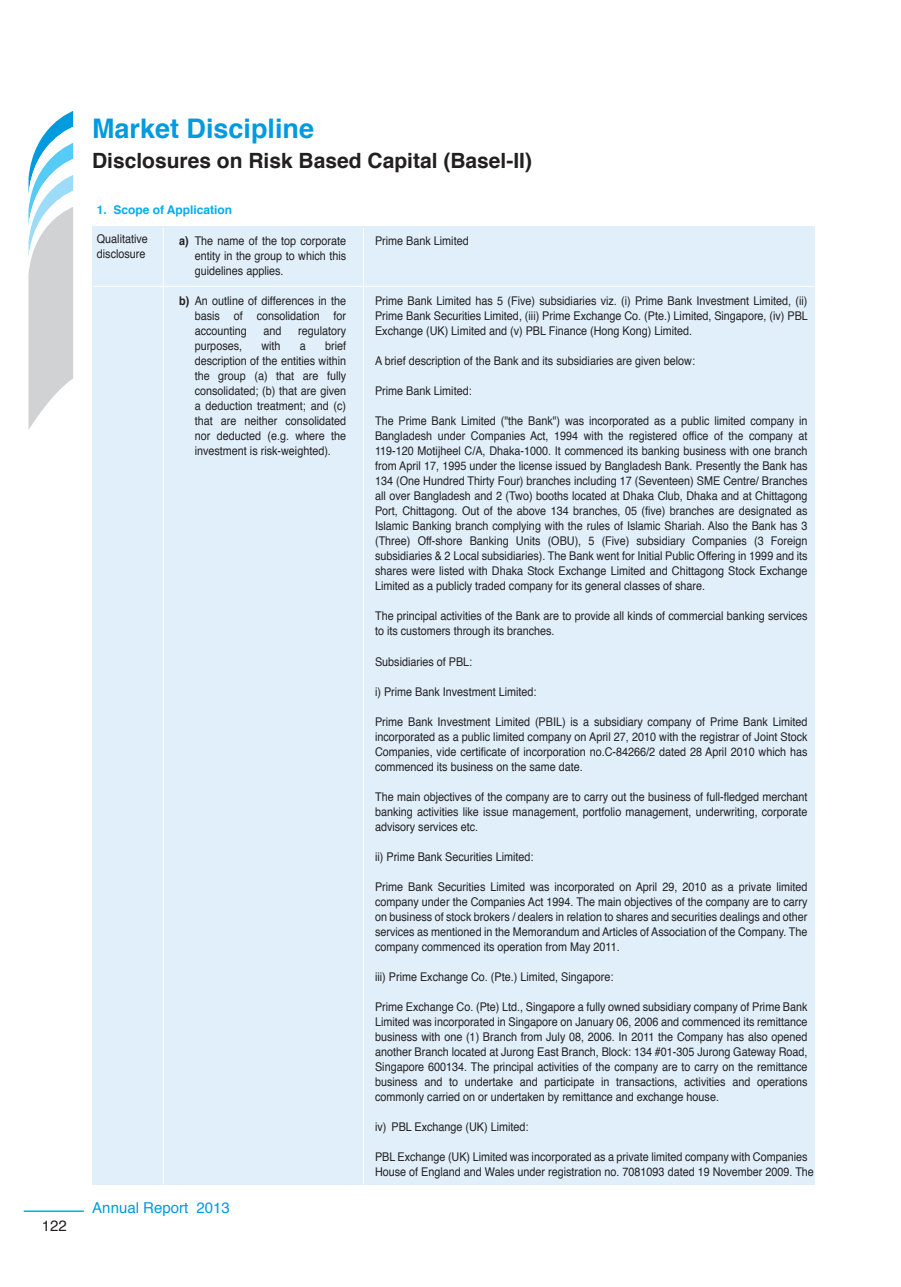
<style>
.page{position:relative;width:901px;height:1287px;background:#fff}
.page>*{position:absolute;margin:0;border:0;box-sizing:border-box;transform-origin:0 0}
.t1{font:700 27px "Helvetica";color:#009bde}
.t2{font:700 21px "Helvetica";color:#231f20}
.t3{font:15px "Helvetica";color:#009bde}
.t4{font:15px "Helvetica";color:#231f20}
.t5{font:12px/15px "Helvetica";color:#231f20;text-align:justify;scale:.9 1}
.t6{font:700 12px "Helvetica";color:#00aeef}
.s1{font-weight:700}
</style>
<div class="page">
<svg style="left:29px;top:111px;width:44px;height:318px"></svg>
<hr style="left:24px;top:1210px;width:60px;height:1px;background:#00aeef">
<div style="left:92px;top:226px;width:722px;height:958px;background:#e0eff9"></div>
<hr style="left:363px;top:228px;width:1px;height:956px;background:#fff">
<hr style="left:163px;top:228px;width:1px;height:956px;background:#fff">
<hr style="left:93px;top:286px;width:722px;height:1px;background:#fff">
<p class="t4" style="left:42px;top:1213px;width:27px">122</p>
<h1 class="t1" style="left:92px;top:106px;width:224px">Market Discipline</h1>
<h2 class="t2" style="left:92px;top:144px;width:441px">Disclosures on Risk Based Capital (Basel-II)</h2>
<p class="t6" style="left:97px;top:200px;width:137px">1. Scope of Application</p>
<p class="t5" style="left:97px;top:231px;width:58px">Qualitative disclosure</p>
<p class="t5" style="left:195px;top:234px;width:170px;text-indent:-16px"><span class="s1">a)</span> The name of the top corporate entity in the group to which this guidelines applies.</p>
<p class="t5" style="left:195px;top:294px;width:170px;text-indent:-16px"><span class="s1">b)</span> An outline of differences in the basis of consolidation for accounting</p>
<p class="t5" style="left:375px;top:234px;width:106px">Prime Bank Limited</p>
<p class="t5" style="left:375px;top:294px;width:482px">Prime Bank Limited has 5 (Five) subsidiaries viz. (i) Prime Bank Investment Limited, (ii)<br>Prime Bank Securities Limited, (iii) Prime Exchange Co. (Pte.) Limited, Singapore, (iv) PBL Exchange (UK) Limited and (v) PBL Finance (Hong Kong) Limited.</p>
<p class="t5" style="left:375px;top:354px;width:357px">A brief description of the Bank and its subsidiaries are given below:</p>
<p class="t5" style="left:375px;top:384px;width:109px">Prime Bank Limited:</p>
<p class="t5" style="left:375px;top:414px;width:482px">The Prime Bank Limited ("the Bank") was incorporated as a public limited company in Bangladesh under Companies Act, 1994 with the registered office of the company at 119-120 Motijheel C/A, Dhaka-1000. It commenced its banking business with one branch from April 17, 1995 under the license issued by Bangladesh Bank. Presently the Bank has 134 (One Hundred Thirty Four) branches including 17 (Seventeen) SME Centre/ Branches all over Bangladesh and 2 (Two) booths located at Dhaka Club, Dhaka and at Chittagong Port, Chittagong. Out of the above 134 branches, 05 (five) branches are designated as Islamic Banking branch complying with the rules of Islamic Shariah. Also the Bank has 3 (Three) Off-shore Banking Units (OBU), 5 (Five) subsidiary Companies (3 Foreign subsidiaries &amp; 2 Local subsidiaries). The Bank went for Initial Public Offering in 1999 and its shares were listed with Dhaka Stock Exchange Limited and Chittagong Stock Exchange Limited as a publicly traded company for its general classes of share.</p>
<p class="t5" style="left:375px;top:609px;width:482px">The principal activities of the Bank are to provide all kinds of commercial banking services to its customers through its branches.</p>
<p class="t5" style="left:375px;top:654px;width:110px">Subsidiaries of PBL:</p>
<p class="t5" style="left:375px;top:684px;width:181px">i) Prime Bank Investment Limited:</p>
<p class="t5" style="left:375px;top:714px;width:482px">Prime Bank Investment Limited (PBIL) is a subsidiary company of Prime Bank Limited incorporated as a public limited company on April 27, 2010 with the registrar of Joint Stock Companies, vide certificate of incorporation no.C-84266/2 dated 28 April 2010 which has commenced its business on the same date.</p>
<p class="t5" style="left:375px;top:789px;width:482px">The main objectives of the company are to carry out the business of full-fledged merchant banking activities like issue management, portfolio management, underwriting, corporate advisory services etc.</p>
<p class="t5" style="left:375px;top:849px;width:178px">ii) Prime Bank Securities Limited:</p>
<p class="t5" style="left:375px;top:879px;width:482px">Prime Bank Securities Limited was incorporated on April 29, 2010 as a private limited company under the Companies Act 1994. The main objectives of the company are to carry on business of stock brokers / dealers in relation to shares and securities dealings and other services as mentioned in the Memorandum and Articles of Association of the Company. The company commenced its operation from May 2011.</p>
<p class="t5" style="left:375px;top:969px;width:266px">iii) Prime Exchange Co. (Pte.) Limited, Singapore:</p>
<p class="t5" style="left:375px;top:999px;width:482px">Prime Exchange Co. (Pte) Ltd., Singapore a fully owned subsidiary company of Prime Bank Limited was incorporated in Singapore on January 06, 2006 and commenced its remittance business with one (1) Branch from July 08, 2006. In 2011 the Company has also opened another Branch located at Jurong East Branch, Block: 134 #01-305 Jurong Gateway Road, Singapore 600134. The principal activities of the company are to carry on the remittance business and to undertake and participate in transactions, activities and operations commonly carried on or undertaken by remittance and exchange house.</p>
<p class="t5" style="left:375px;top:1119px;width:172px">iv) PBL Exchange (UK) Limited:</p>
<p class="t5" style="left:375px;top:1149px;width:489px">PBL Exchange (UK) Limited was incorporated as a private limited company with Companies<br>House of England and Wales under registration no. 7081093 dated 19 November 2009. The</p>
<p class="t5" style="left:264px;top:324px;width:22px">and</p>
<p class="t5" style="left:298px;top:324px;width:55px">regulatory</p>
<p class="t5" style="left:195px;top:339px;width:170px;text-indent:130px">brief description of the entities within the group (a) that are fully consolidated; (b) that are given a deduction treatment; and (c) that are neither consolidated nor deducted (e.g. where the investment is risk-weighted).</p>
<p class="t5" style="left:195px;top:339px;width:54px">purposes,</p>
<p class="t5" style="left:261px;top:339px;width:23px">with</p>
<p class="t5" style="left:300px;top:339px;width:8px">a</p>
<p class="t3" style="left:92px;top:1195px;width:139px">Annual Report 2013</p>
</div>
